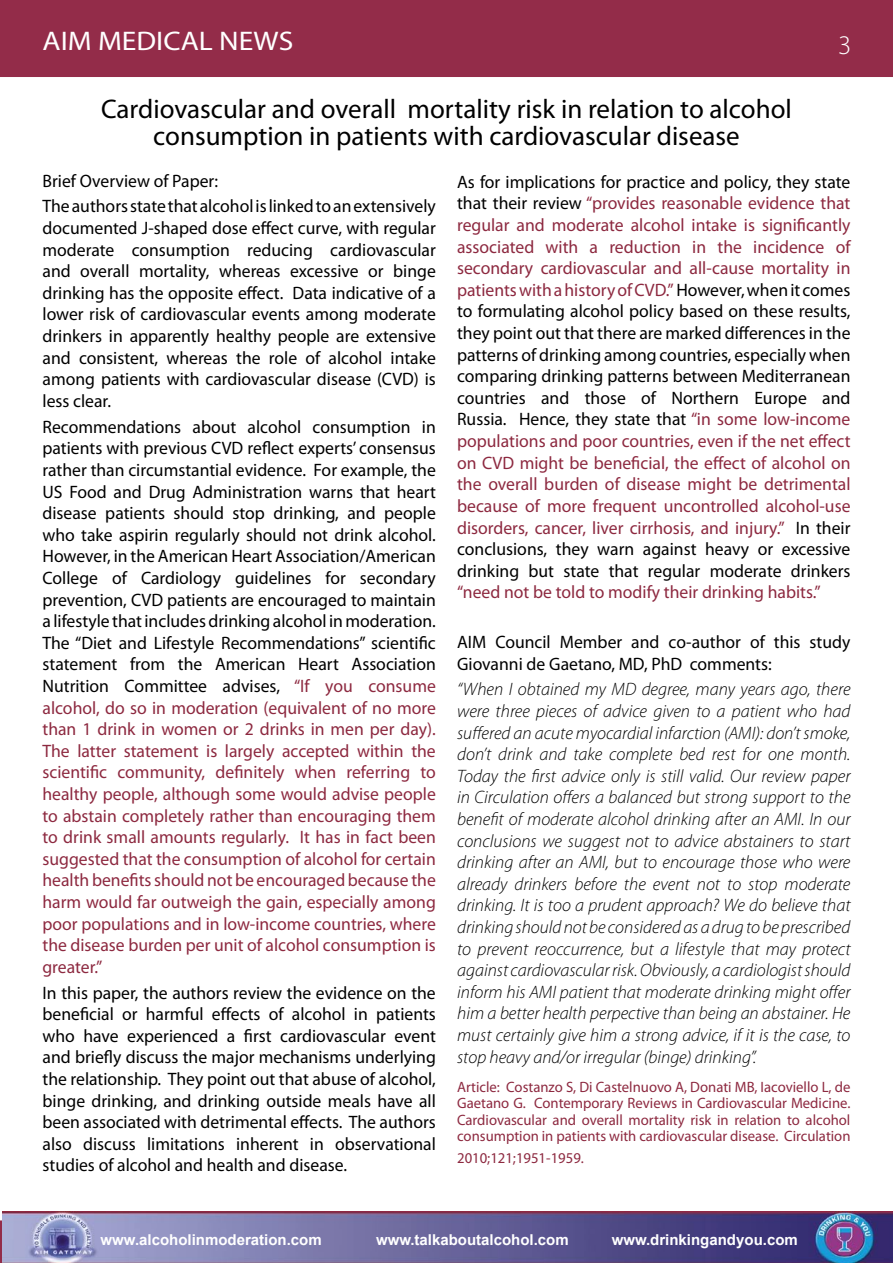
<style>
.page{position:relative;width:893px;height:1263px;background:#fff}
.page>*{position:absolute;margin:0;border:0;box-sizing:border-box;transform-origin:0 0}
.t1{font:27px/27px "Myriad Pro";color:#000;text-align:center}
.t2{font:27px "Myriad Pro";color:#fff;scale:1.1 1}
.t3{font:18px/21.6px "Myriad Pro";color:#000;text-align:justify}
.t4{font:18px/21.6px "Myriad Pro";color:#8d2940;text-align:justify}
.t5{font:italic 300 18px/21.6px "Myriad Pro";color:#000;text-align:justify}
.t6{font:15px/16.5px "Myriad Pro";color:#8d2940;text-align:justify}
.t7{font:700 15px "Arial";color:#fff}
.s1{color:#8d2940}
.s2{color:#000}
</style>
<div class="page">
<div style="left:0;top:0;width:893px;height:77px;background:#932c49"></div>
<img style="left:3px;top:1211px;width:890px;height:52px">
<svg style="left:839px;top:36px;width:10px;height:18px"></svg>
<h1 class="t2" style="left:43px;top:24px;width:230px">AIM MEDICAL NEWS</h1>
<h1 class="t1" style="left:101px;top:95px;width:692px">Cardiovascular and overall mortality risk in relation to alcohol consumption in patients with cardiovascular disease</h1>
<p class="t3" style="left:43px;top:167px;width:395px;line-height:25.8px">Brief Overview of Paper:<br>The authors state that alcohol is linked to an extensively</p>
<p class="t3" style="left:43px;top:217px;width:395px">documented J-shaped dose effect curve, with regular moderate consumption reducing cardiovascular and overall mortality, whereas excessive or binge drinking has the opposite effect. Data indicative of a lower risk of cardiovascular events among moderate drinkers in apparently healthy people are extensive and consistent, whereas the role of alcohol intake among patients with cardiovascular disease (CVD) is less clear.</p>
<p class="t3" style="left:43px;top:416px;width:395px">Recommendations about alcohol consumption in patients with previous CVD reflect experts’ consensus rather than circumstantial evidence. For example, the US Food and Drug Administration warns that heart disease patients should stop drinking, and people who take aspirin regularly should not drink alcohol.<br>However, in the American Heart Association/American College of Cardiology guidelines for secondary prevention, CVD patients are encouraged to maintain a lifestyle that includes drinking alcohol in moderation.<br>The “Diet and Lifestyle Recommendations” scientific statement from the American Heart Association Nutrition Committee advises, <span class="s1">“If you consume alcohol, do so in moderation (equivalent of no more than 1 drink in women or 2 drinks in men per day).<br>The latter statement is largely accepted within the scientific community, definitely when referring to healthy people, although some would advise people to abstain completely rather than encouraging them to drink small amounts regularly. It has in fact been suggested that the consumption of alcohol for certain health benefits should not be encouraged because the harm would far outweigh the gain, especially among poor populations and in low-income countries, where the disease burden per unit of alcohol consumption is greater.”</span></p>
<p class="t3" style="left:43px;top:981px;width:395px">In this paper, the authors review the evidence on the beneficial or harmful effects of alcohol in patients who have experienced a first cardiovascular event and briefly discuss the major mechanisms underlying the relationship. They point out that abuse of alcohol, binge drinking, and drinking outside meals have all been associated with detrimental effects. The authors also discuss limitations inherent in observational studies of alcohol and health and disease.</p>
<p class="t4" style="left:457px;top:171px;width:395px"><span class="s2">As for implications for practice and policy, they state that their review</span> “provides reasonable evidence that regular and moderate alcohol intake is significantly associated with a reduction in the incidence of secondary cardiovascular and all-cause mortality in patients with a history of CVD.” <span class="s2">However, when it comes to formulating alcohol policy based on these results, they point out that there are marked differences in the patterns of drinking among countries, especially when comparing drinking patterns between Mediterranean countries and those of Northern Europe and Russia. Hence, they state that</span> “in some low-income populations and poor countries, even if the net effect on CVD might be beneficial, the effect of alcohol on the overall burden of disease might be detrimental because of more frequent uncontrolled alcohol-use disorders, cancer, liver cirrhosis, and injury.” <span class="s2">In their conclusions, they warn against heavy or excessive drinking but state that regular moderate drinkers</span></p>
<p class="t4" style="left:457px;top:581px;width:365px">“need not be told to modify their drinking habits.”</p>
<p class="t3" style="left:457px;top:631px;width:395px">AIM Council Member and co-author of this study<br>Giovanni de Gaetano, MD, PhD comments:</p>
<p class="t5" style="left:457px;top:678px;width:395px">“When I obtained my MD degree, many years ago, there were three pieces of advice given to a patient who had suffered an acute myocardial infarction (AMI): don’t smoke, don’t drink and take complete bed rest for one month.<br>Today the first advice only is still valid. Our review paper in Circulation offers a balanced but strong support to the benefit of moderate alcohol drinking after an AMI. In our conclusions we suggest not to advice abstainers to start drinking after an AMI, but to encourage those who were already drinkers before the event not to stop moderate drinking. It is too a prudent approach? We do believe that drinking should not be considered as a drug to be prescribed to prevent reoccurrence, but a lifestyle that may protect against cardiovascular risk. Obviously, a cardiologist should inform his AMI patient that moderate drinking might offer him a better health perpective than being an abstainer. He must certainly give him a strong advice, if it is the case, to stop heavy and/or irregular (binge) drinking”.</p>
<p class="t6" style="left:457px;top:1078px;width:395px">Article: Costanzo S, Di Castelnuovo A, Donati MB, Iacoviello L, de Gaetano G. Contemporary Reviews in Cardiovascular Medicine.<br>Cardiovascular and overall mortality risk in relation to alcohol consumption in patients with cardiovascular disease. Circulation</p>
<p class="t6" style="left:457px;top:1149px;width:128px">2010;121;1951-1959.</p>
<p class="t7" style="left:101px;top:1231px;width:223px">www.alcoholinmoderation.com</p>
<p class="t7" style="left:376px;top:1231px;width:194px">www.talkaboutalcohol.com</p>
<p class="t7" style="left:612px;top:1231px;width:188px">www.drinkingandyou.com</p>
</div>
